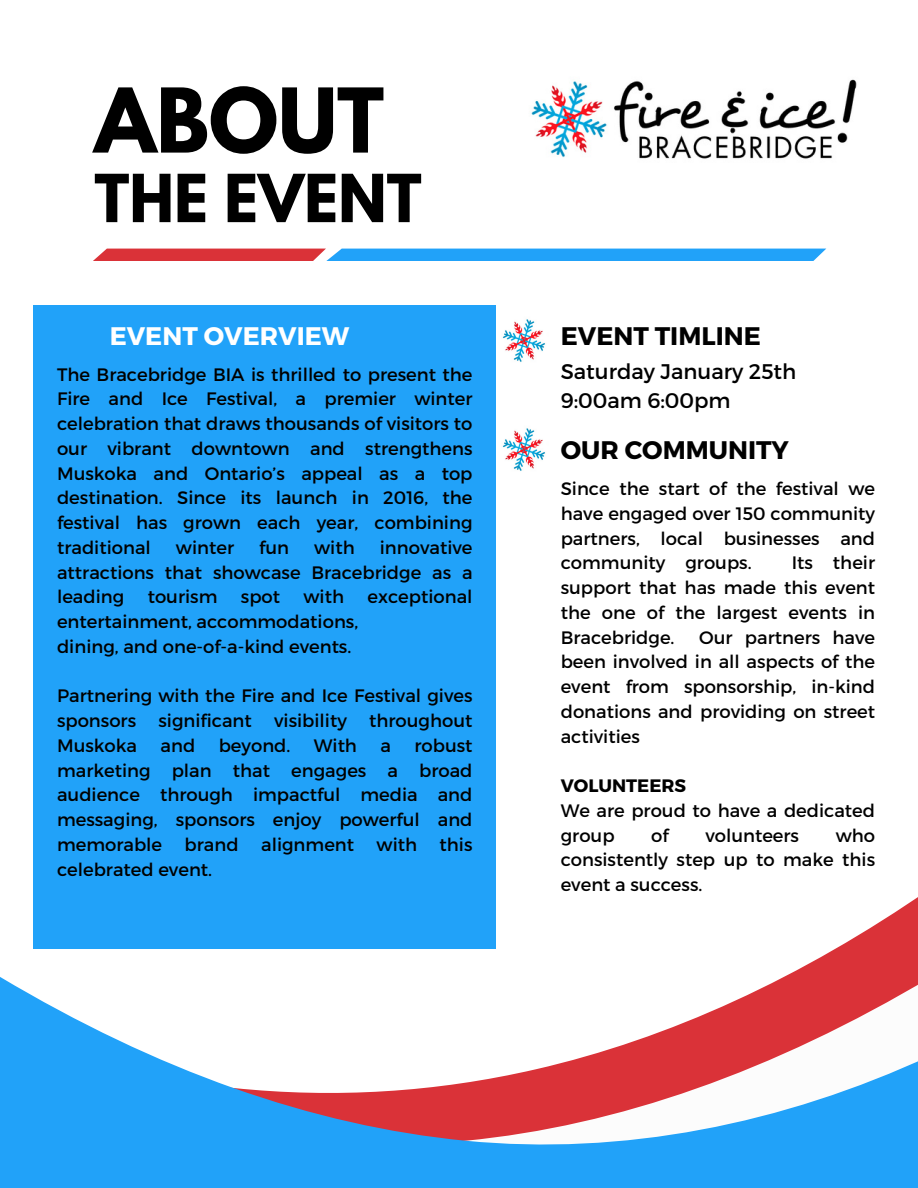
<style>
.page{position:relative;width:918px;height:1188px;background:#fff}
.page>*{position:absolute;margin:0;border:0;box-sizing:border-box;transform-origin:0 0}
.t1{font:700 79.05px "League Spartan";color:#000}
.t2{font:700 58.65px "League Spartan";color:#000}
.t3{font:700 25.35px "Montserrat";color:#000}
.t4{font:700 25.35px "Montserrat";color:#fff}
.t5{font:21.15px "Montserrat";color:#000}
.t6{font:18px/24.8px "Montserrat";color:#000;text-align:justify}
.t7{font:700 18px "Montserrat";color:#000}
</style>
<div class="page">
<div style="left:33px;top:305px;width:463px;height:644px;background:#21a2f9"></div>
<svg style="left:93px;top:249px;width:733px;height:12px"></svg>
<img style="left:531px;top:79px;width:326px;height:80px">
<svg style="left:784px;top:897px;width:134px;height:80px"></svg>
<svg style="left:0;top:977px;width:918px;height:211px"></svg>
<img style="left:502px;top:319px;width:43px;height:43px">
<img style="left:502px;top:428px;width:43px;height:43px">
<p class="t1" style="left:94px;top:81px;width:291px">ABOUT</p>
<h2 class="t2" style="left:94px;top:169px;width:329px">THE EVENT</h2>
<p class="t4" style="left:110px;top:319px;width:241px">EVENT OVERVIEW</p>
<p class="t3" style="left:561px;top:319px;width:202px">EVENT TIMLINE</p>
<p class="t6" style="left:57px;top:361px;width:417px">The Bracebridge BIA is thrilled to present the Fire and Ice Festival, a premier winter celebration that draws thousands of visitors to our vibrant downtown and strengthens Muskoka and Ontario’s appeal as a top destination. Since its launch in 2016, the festival has grown each year, combining traditional</p>
<h3 class="t5" style="left:561px;top:358px;width:237px">Saturday January 25th</h3>
<p class="t5" style="left:561px;top:387px;width:171px">9:00am 6:00pm</p>
<p class="t3" style="left:561px;top:434px;width:230px">OUR COMMUNITY</p>
<p class="t6" style="left:561px;top:475px;width:316px">Since the start of the festival we have engaged over 150 community partners, local businesses and community groups.</p>
<p class="t6" style="left:57px;top:534px;width:417px;text-indent:323px">innovative attractions that showcase Bracebridge as a leading</p>
<p class="t6" style="left:176px;top:534px;width:60px">winter</p>
<p class="t6" style="left:259px;top:534px;width:31px">fun</p>
<p class="t6" style="left:314px;top:534px;width:42px">with</p>
<p class="t6" style="left:561px;top:550px;width:316px;text-indent:231px">Its their support that has made this event the one of the largest events in Bracebridge.</p>
<p class="t6" style="left:148px;top:584px;width:71px">tourism</p>
<p class="t6" style="left:241px;top:584px;width:41px">spot</p>
<p class="t6" style="left:304px;top:584px;width:42px">with</p>
<p class="t6" style="left:368px;top:584px;width:107px">exceptional</p>
<p class="t6" style="left:57px;top:608px;width:303px">entertainment, accommodations,</p>
<p class="t6" style="left:57px;top:633px;width:296px">dining, and one-of-a-kind events.</p>
<h3 class="t6" style="left:57px;top:683px;width:417px">Partnering with the Fire and Ice Festival gives sponsors significant visibility throughout Muskoka</h3>
<p class="t6" style="left:561px;top:624px;width:316px;text-indent:138px">Our partners have been involved in all aspects of the event from sponsorship, in-kind donations and providing on street activities</p>
<h3 class="t7" style="left:561px;top:774px;width:127px">VOLUNTEERS</h3>
<p class="t6" style="left:561px;top:797px;width:316px">We are proud to have a dedicated group</p>
<h3 class="t6" style="left:161px;top:732px;width:36px">and</h3>
<h3 class="t6" style="left:219px;top:732px;width:73px">beyond.</h3>
<h3 class="t6" style="left:314px;top:732px;width:45px">With</h3>
<h3 class="t6" style="left:380px;top:732px;width:12px">a</h3>
<h3 class="t6" style="left:57px;top:732px;width:417px;text-indent:357px">robust marketing plan that engages a broad audience through impactful media and messaging, sponsors enjoy powerful and memorable brand alignment with this celebrated event.</h3>
<p class="t6" style="left:651px;top:822px;width:19px">of</p>
<p class="t6" style="left:705px;top:822px;width:95px">volunteers</p>
<p class="t6" style="left:561px;top:822px;width:316px;text-indent:275px">who consistently step up to make this event a success.</p>
</div>
